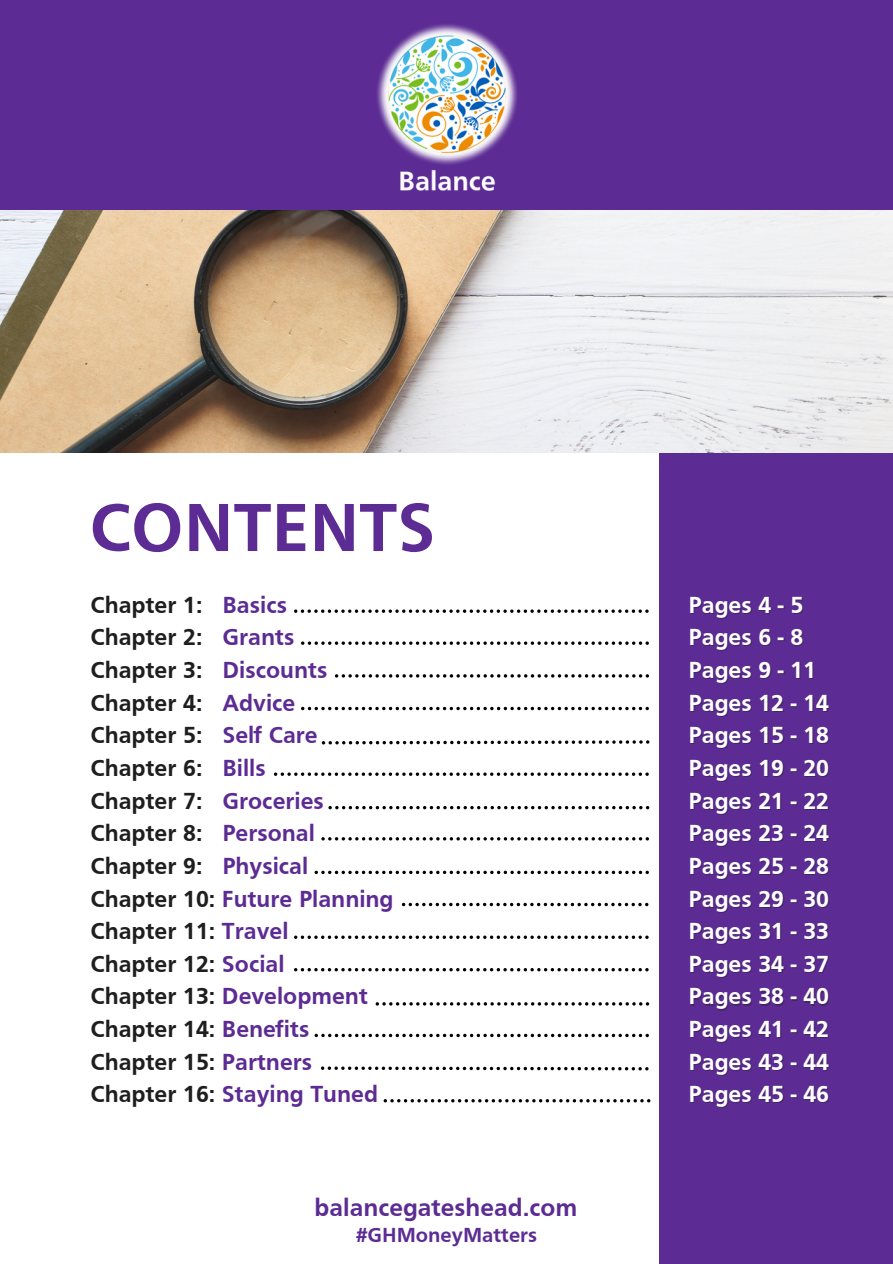
<style>
.page{position:relative;width:893px;height:1264px;background:#fff}
.page>*{position:absolute;margin:0;border:0;box-sizing:border-box;transform-origin:0 0}
.t1{font:700 70.5px "Frutiger";color:#5c2b93}
.t2{font:700 25.5px "Frutiger";color:#5c2b93}
.t3{font:700 24px "Frutiger";color:#1e1e1e}
.t4{font:700 24px "Frutiger";color:#fff}
.t5{font:700 24px "Frutiger";color:#5c2b93}
.t6{font:700 21px "Frutiger";color:#5c2b93}
.s1{color:#5c2b93}
.s2{color:#1e1e1e}
</style>
<div class="page">
<div style="left:658px;top:352px;width:234px;height:911px;background:#5c2b93"></div>
<div style="left:1px;top:0;width:891px;height:453px;background:#5c2b93"></div>
<img style="left:0;top:211px;width:892px;height:242px">
<img style="left:377px;top:24px;width:141px;height:166px">
<svg style="left:294px;top:609px;width:354px;height:4px"></svg>
<svg style="left:301px;top:641px;width:348px;height:4px"></svg>
<svg style="left:301px;top:706px;width:348px;height:4px"></svg>
<svg style="left:335px;top:674px;width:314px;height:3px"></svg>
<svg style="left:322px;top:740px;width:327px;height:4px"></svg>
<svg style="left:274px;top:772px;width:374px;height:4px"></svg>
<svg style="left:328px;top:806px;width:321px;height:3px"></svg>
<svg style="left:321px;top:837px;width:328px;height:3px"></svg>
<svg style="left:314px;top:870px;width:335px;height:4px"></svg>
<svg style="left:402px;top:902px;width:246px;height:4px"></svg>
<svg style="left:294px;top:935px;width:354px;height:3px"></svg>
<svg style="left:294px;top:968px;width:354px;height:3px"></svg>
<svg style="left:375px;top:1002px;width:274px;height:3px"></svg>
<svg style="left:314px;top:1033px;width:335px;height:4px"></svg>
<svg style="left:321px;top:1066px;width:327px;height:4px"></svg>
<svg style="left:383px;top:1099px;width:267px;height:3px"></svg>
<p class="t1" style="left:89px;top:500px;width:347px">CONTENTS</p>
<p class="t3" style="left:91px;top:595px;width:198px">Chapter 1: <span class="s1">Basics</span></p>
<p class="t3" style="left:91px;top:628px;width:205px">Chapter 2: <span class="s1">Grants</span></p>
<p class="t3" style="left:91px;top:660px;width:238px">Chapter 3: <span class="s1">Discounts</span></p>
<p class="t3" style="left:91px;top:693px;width:206px">Chapter 4: <span class="s1">Advice</span></p>
<p class="t3" style="left:91px;top:726px;width:229px">Chapter 5: <span class="s1">Self Care</span></p>
<p class="t3" style="left:91px;top:758px;width:177px">Chapter 6: <span class="s1">Bills</span></p>
<p class="t3" style="left:91px;top:791px;width:235px">Chapter 7: <span class="s1">Groceries</span></p>
<p class="t3" style="left:91px;top:823px;width:226px">Chapter 8: <span class="s1">Personal</span></p>
<p class="t3" style="left:91px;top:856px;width:219px">Chapter 9: <span class="s1">Physical</span></p>
<p class="t5" style="left:91px;top:889px;width:304px"><span class="s2">Chapter 10:</span> Future Planning</p>
<p class="t3" style="left:91px;top:921px;width:199px">Chapter 11: <span class="s1">Travel</span></p>
<p class="t3" style="left:91px;top:954px;width:195px">Chapter 12: <span class="s1">Social</span></p>
<p class="t5" style="left:91px;top:987px;width:279px"><span class="s2">Chapter 13:</span> Development</p>
<p class="t3" style="left:91px;top:1019px;width:220px">Chapter 14: <span class="s1">Benefits</span></p>
<p class="t3" style="left:91px;top:1052px;width:223px">Chapter 15: <span class="s1">Partners</span></p>
<p class="t5" style="left:91px;top:1084px;width:289px"><span class="s2">Chapter 16:</span> Staying Tuned</p>
<p class="t2" style="left:314px;top:1197px;width:264px">balancegateshead.com</p>
<p class="t6" style="left:356px;top:1226px;width:182px">#GHMoneyMatters</p>
<p class="t4" style="left:688px;top:595px;width:116px">Pages 4 - 5</p>
<p class="t4" style="left:688px;top:628px;width:116px">Pages 6 - 8</p>
<p class="t4" style="left:688px;top:660px;width:129px">Pages 9 - 11</p>
<p class="t4" style="left:688px;top:693px;width:142px">Pages 12 - 14</p>
<p class="t4" style="left:688px;top:726px;width:142px">Pages 15 - 18</p>
<p class="t4" style="left:688px;top:758px;width:142px">Pages 19 - 20</p>
<p class="t4" style="left:688px;top:791px;width:142px">Pages 21 - 22</p>
<p class="t4" style="left:688px;top:823px;width:142px">Pages 23 - 24</p>
<p class="t4" style="left:688px;top:856px;width:142px">Pages 25 - 28</p>
<p class="t4" style="left:688px;top:889px;width:142px">Pages 29 - 30</p>
<p class="t4" style="left:688px;top:921px;width:142px">Pages 31 - 33</p>
<p class="t4" style="left:688px;top:954px;width:142px">Pages 34 - 37</p>
<p class="t4" style="left:688px;top:987px;width:142px">Pages 38 - 40</p>
<p class="t4" style="left:688px;top:1019px;width:142px">Pages 41 - 42</p>
<p class="t4" style="left:688px;top:1052px;width:142px">Pages 43 - 44</p>
<p class="t4" style="left:688px;top:1084px;width:142px">Pages 45 - 46</p>
</div>
